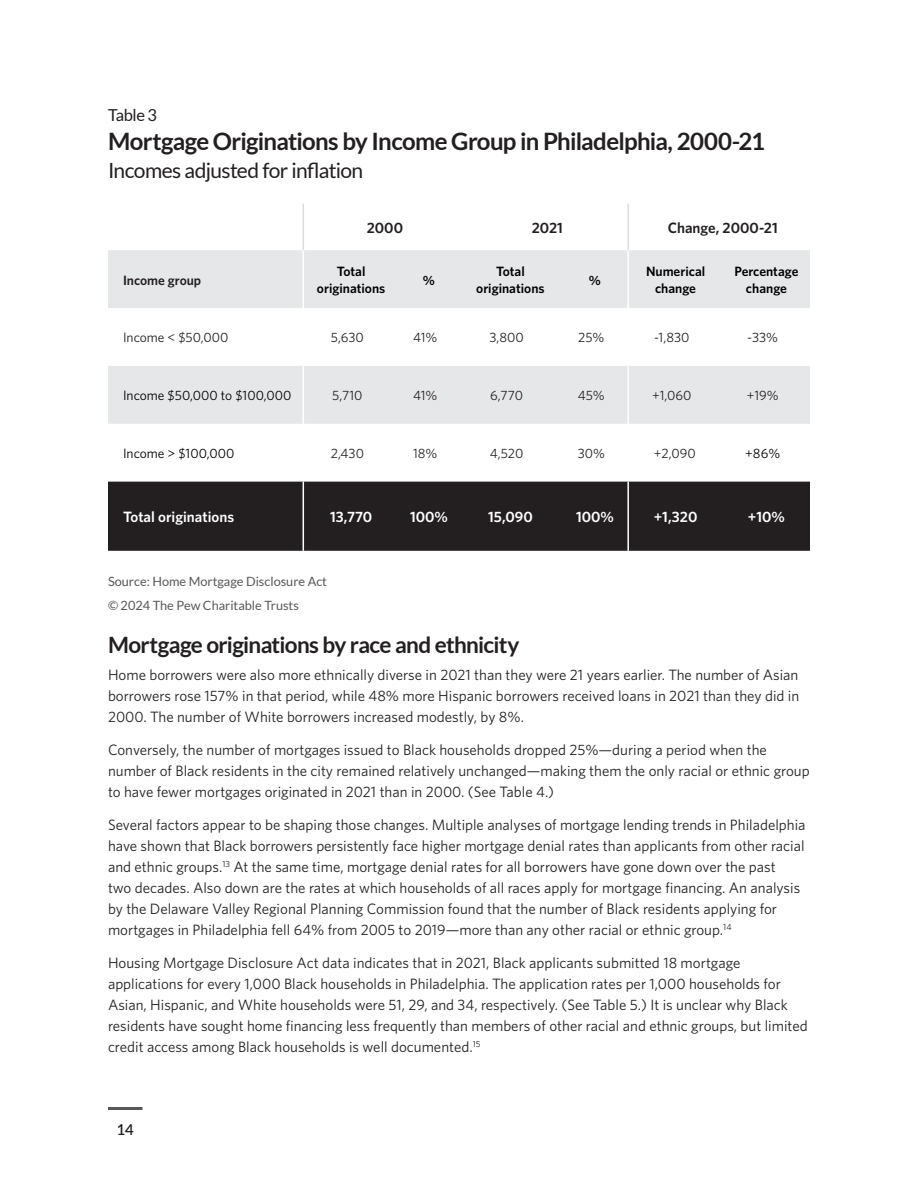
<style>
.page{position:relative;width:918px;height:1188px;background:#fff}
.page>*{position:absolute;margin:0;border:0;box-sizing:border-box;transform-origin:0 0}
.HED{font:700 24px "Lato";letter-spacing:-.03em;color:#231f20}
.t1{font:700 22.5px "Lato";letter-spacing:-.03em;color:#231f20}
.DEK{font:21px "Lato";letter-spacing:-.03em;color:#231f20}
.Figure{font:16.5px "Lato";letter-spacing:-.025em;color:#231f20}
.Body{font:15px/21px "Whitney";color:#231f20}
.Table-H1_white_text__left_aligned{font:600 15px "Whitney";color:#fff}
.Table-H1_Top_Bar__left_aligned{font:600 15px "Whitney";color:#231f20}
.t2{font:600 15px "Lato";color:#231f20}
.Table-Body{font:13.5px "Whitney";color:#231f20}
.Table-Left_column{font:600 13.5px/16.5px "Whitney";color:#000;text-align:center}
.Table-Body-2{font:13.5px "Whitney";color:#000}
.Table-Left_column-2{font:600 13.5px "Whitney";color:#231f20}
.Source{font:12.75px "Lato";color:#57585a}
</style>
<div class="page">
<hr style="left:108px;top:1107px;width:34px;height:3px;background:#57585a">
<svg style="left:108px;top:250px;width:702px;height:174px;fill:#e6e7e9"></svg>
<div style="left:108px;top:482px;width:702px;height:69px;background:#231f20"></div>
<hr style="left:303px;top:482px;width:1px;height:69px;background:#fff">
<hr style="left:627px;top:482px;width:2px;height:69px;background:#fff">
<hr style="left:303px;top:366px;width:1px;height:58px;background:#fff">
<hr style="left:627px;top:366px;width:2px;height:58px;background:#fff">
<hr style="left:303px;top:250px;width:1px;height:58px;background:#fff">
<hr style="left:627px;top:250px;width:2px;height:58px;background:#fff">
<hr style="left:303px;top:204px;width:1px;height:46px;background:#dcdddf">
<hr style="left:627px;top:204px;width:2px;height:46px;background:#dcdddf">
<p class="Figure" style="left:108px;top:106px;width:51px">Table 3</p>
<p class="HED" style="left:108px;top:127px;width:658px">Mortgage Originations by Income Group in Philadelphia, 2000-21</p>
<p class="DEK" style="left:108px;top:159px;width:257px">Incomes adjusted for inflation</p>
<p class="Table-H1_Top_Bar__left_aligned" style="left:367px;top:218px;width:38px">2000</p>
<p class="Table-H1_Top_Bar__left_aligned" style="left:532px;top:218px;width:33px">2021</p>
<p class="Table-H1_Top_Bar__left_aligned" style="left:668px;top:218px;width:111px">Change, 2000-21</p>
<p class="Table-Left_column-2" style="left:123px;top:271px;width:80px">Income group</p>
<p class="Table-Left_column" style="left:317px;top:263px;width:70px">Total originations</p>
<p class="Table-Left_column" style="left:423px;top:271px;width:14px">%</p>
<p class="Table-Left_column" style="left:476px;top:263px;width:70px">Total originations</p>
<p class="Table-Left_column" style="left:589px;top:271px;width:14px">%</p>
<p class="Table-Left_column" style="left:646px;top:263px;width:61px">Numerical change</p>
<p class="Table-Left_column" style="left:735px;top:263px;width:65px">Percentage change</p>
<p class="Table-Body" style="left:123px;top:329px;width:107px">Income &lt; $50,000</p>
<p class="Table-Body" style="left:331px;top:329px;width:35px">5,630</p>
<p class="Table-Body" style="left:413px;top:329px;width:26px">41%</p>
<p class="Table-Body" style="left:490px;top:329px;width:36px">3,800</p>
<p class="Table-Body" style="left:578px;top:329px;width:28px">25%</p>
<p class="Table-Body" style="left:654px;top:329px;width:37px">-1,830</p>
<p class="Table-Body" style="left:747px;top:329px;width:32px">-33%</p>
<p class="Table-Body-2" style="left:123px;top:387px;width:170px">Income $50,000 to $100,000</p>
<p class="Table-Body" style="left:332px;top:387px;width:32px">5,710</p>
<p class="Table-Body" style="left:413px;top:387px;width:26px">41%</p>
<p class="Table-Body" style="left:490px;top:387px;width:34px">6,770</p>
<p class="Table-Body" style="left:578px;top:387px;width:29px">45%</p>
<p class="Table-Body" style="left:652px;top:387px;width:41px">+1,060</p>
<p class="Table-Body" style="left:747px;top:387px;width:34px">+19%</p>
<p class="Table-Body-2" style="left:123px;top:444px;width:113px">Income &gt; $100,000</p>
<p class="Table-Body" style="left:331px;top:444px;width:35px">2,430</p>
<p class="Table-Body" style="left:413px;top:444px;width:26px">18%</p>
<p class="Table-Body" style="left:490px;top:444px;width:35px">4,520</p>
<p class="Table-Body" style="left:578px;top:444px;width:29px">30%</p>
<p class="Table-Body" style="left:654px;top:444px;width:43px">+2,090</p>
<p class="Table-Body-2" style="left:745px;top:444px;width:36px">+86%</p>
<p class="Table-H1_white_text__left_aligned" style="left:123px;top:507px;width:113px">Total originations</p>
<p class="Table-H1_white_text__left_aligned" style="left:330px;top:507px;width:44px">13,770</p>
<p class="Table-H1_white_text__left_aligned" style="left:410px;top:507px;width:39px">100%</p>
<p class="Table-H1_white_text__left_aligned" style="left:488px;top:507px;width:46px">15,090</p>
<p class="Table-H1_white_text__left_aligned" style="left:576px;top:507px;width:39px">100%</p>
<p class="Table-H1_white_text__left_aligned" style="left:654px;top:507px;width:45px">+1,320</p>
<p class="Table-H1_white_text__left_aligned" style="left:748px;top:507px;width:39px">+10%</p>
<p class="Source" style="left:108px;top:575px;width:221px">Source: Home Mortgage Disclosure Act</p>
<p class="Source" style="left:108px;top:598px;width:192px">© 2024 The Pew Charitable Trusts</p>
<h2 class="t1" style="left:108px;top:632px;width:413px">Mortgage originations by race and ethnicity</h2>
<p class="Body" style="left:108px;top:664px;width:693px;text-align:justify">Home borrowers were also more ethnically diverse in 2021 than they were 21 years earlier. The number of Asian borrowers rose 157% in that period, while 48% more Hispanic borrowers received loans in 2021 than they did in 2000. The number of White borrowers increased modestly, by 8%.</p>
<p class="Body" style="left:108px;top:739px;width:703px">Conversely, the number of mortgages issued to Black households dropped 25%—during a period when the number of Black residents in the city remained relatively unchanged—making them the only racial or ethnic group to have fewer mortgages originated in 2021 than in 2000. (See Table 4.)</p>
<p class="Body" style="left:108px;top:814px;width:699px">Several factors appear to be shaping those changes. Multiple analyses of mortgage lending trends in Philadelphia have shown that Black borrowers persistently face higher mortgage denial rates than applicants from other racial and ethnic groups.<sup>13</sup> At the same time, mortgage denial rates for all borrowers have gone down over the past<br>two decades. Also down are the rates at which households of all races apply for mortgage financing. An analysis by the Delaware Valley Regional Planning Commission found that the number of Black residents applying for mortgages in Philadelphia fell 64% from 2005 to 2019—more than any other racial or ethnic group.<sup>14</sup></p>
<p class="Body" style="left:108px;top:952px;width:701px">Housing Mortgage Disclosure Act data indicates that in 2021, Black applicants submitted 18 mortgage applications for every 1,000 Black households in Philadelphia. The application rates per 1,000 households for Asian, Hispanic, and White households were 51, 29, and 34, respectively. (See Table 5.) It is unclear why Black residents have sought home financing less frequently than members of other racial and ethnic groups, but limited credit access among Black households is well documented.<sup>15</sup></p>
<p class="t2" style="left:117px;top:1119px;width:19px">14</p>
</div>
